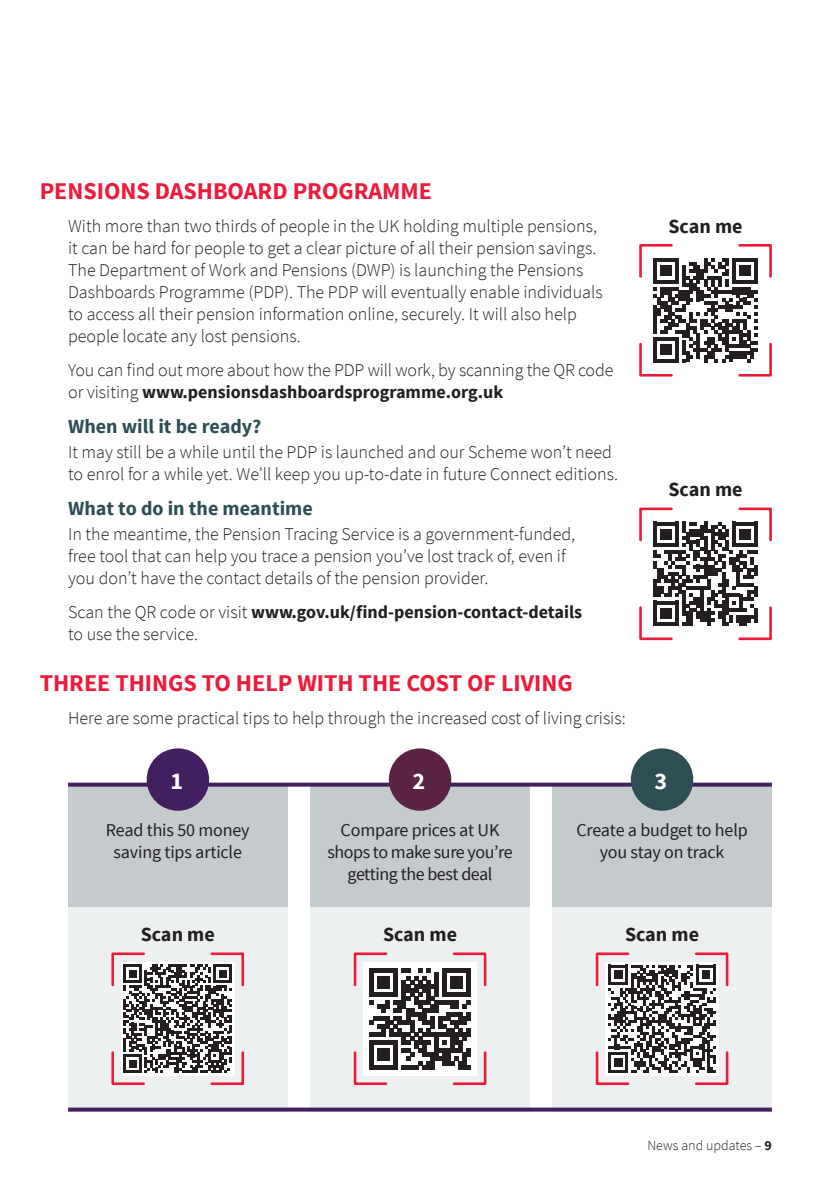
<style>
.page{position:relative;width:840px;height:1191px;background:#fff}
.page>*{position:absolute;margin:0;border:0;box-sizing:border-box;transform-origin:0 0}
.SG_Red_Heading_2{font:700 24px "Source Sans Pro";color:#ed1a3a}
.SG_Red_Heading_2-2{font:700 24px "Source Sans Pro";color:#fff}
.SG_Heading_3{font:700 20px "Source Sans Pro";color:#2e4e53}
.SG_Body_Copy_9pt{font:700 20px "Source Sans Pro";color:#231f20}
.SG_Body_Copy_9pt-2{font:300 18px/22px "Source Sans Pro";color:#231f20}
.SG_Body_Copy_9pt-3{font:18px/22px "Source Sans Pro";letter-spacing:-.01em;color:#231f20;text-align:center}
.SG_Body_Copy_9pt-4{font:700 18px/22px "Source Sans Pro";color:#231f20}
.t1{font:300 14px "Source Sans Pro";color:#231f20}
.s1{font-weight:700}
.s2{font-weight:300}
</style>
<div class="page">
<div style="left:68px;top:782px;width:219px;height:125px;background:#c5cacd"></div>
<div style="left:68px;top:907px;width:219px;height:204px;background:#edf0f0"></div>
<div style="left:310px;top:782px;width:219px;height:125px;background:#c5cacd"></div>
<div style="left:310px;top:907px;width:219px;height:204px;background:#edf0f0"></div>
<div style="left:552px;top:782px;width:219px;height:125px;background:#c5cacd"></div>
<div style="left:552px;top:907px;width:219px;height:204px;background:#edf0f0"></div>
<svg style="left:68px;top:782px;width:703px;height:4px;background:#604479"></svg>
<svg style="left:68px;top:1107px;width:703px;height:4px;background:#5b3e75"></svg>
<div style="left:147px;top:748px;width:62px;height:62px;background:#422060;border-radius:50%"></div>
<div style="left:388px;top:748px;width:63px;height:62px;background:#5a2344;border-radius:50%"></div>
<div style="left:630px;top:748px;width:63px;height:62px;background:#2e4e53;border-radius:50%"></div>
<svg style="left:111px;top:952px;width:134px;height:133px"></svg>
<svg style="left:639px;top:244px;width:133px;height:133px"></svg>
<svg style="left:639px;top:507px;width:133px;height:134px"></svg>
<svg style="left:353px;top:952px;width:134px;height:133px"></svg>
<svg style="left:595px;top:952px;width:134px;height:133px"></svg>
<p class="SG_Red_Heading_2" style="left:40px;top:176px;width:393px">PENSIONS DASHBOARD PROGRAMME</p>
<p class="SG_Body_Copy_9pt-2" style="left:68px;top:215px;width:536px">With more than two thirds of people in the UK holding multiple pensions, it can be hard for people to get a clear picture of all their pension savings.<br>The Department of Work and Pensions (DWP) is launching the Pensions Dashboards Programme (PDP). The PDP will eventually enable individuals to access all their pension information online, securely. It will also help people locate any lost pensions.</p>
<p class="SG_Body_Copy_9pt-2" style="left:68px;top:359px;width:546px">You can find out more about how the PDP will work, by scanning the QR code or visiting <span class="s1">www.pensionsdashboardsprogramme.org.uk</span></p>
<p class="SG_Heading_3" style="left:68px;top:414px;width:195px">When will it be ready?</p>
<p class="SG_Body_Copy_9pt-2" style="left:68px;top:441px;width:551px">It may still be a while until the PDP is launched and our Scheme won’t need to enrol for a while yet. We’ll keep you up-to-date in future Connect editions.</p>
<p class="SG_Heading_3" style="left:68px;top:496px;width:246px">What to do in the meantime</p>
<p class="SG_Body_Copy_9pt-2" style="left:68px;top:523px;width:508px">In the meantime, the Pension Tracing Service is a government-funded, free tool that can help you trace a pension you’ve lost track of, even if you don’t have the contact details of the pension provider.</p>
<p class="SG_Body_Copy_9pt-4" style="left:68px;top:601px;width:515px"><span class="s2">Scan the QR code or visit</span> www.gov.uk/find-pension-contact-details <span class="s2">to use the service.</span></p>
<p class="SG_Red_Heading_2" style="left:40px;top:668px;width:534px">THREE THINGS TO HELP WITH THE COST OF LIVING</p>
<p class="SG_Body_Copy_9pt-2" style="left:68px;top:707px;width:558px">Here are some practical tips to help through the increased cost of living crisis:</p>
<p class="SG_Body_Copy_9pt" style="left:668px;top:213px;width:76px">Scan me</p>
<p class="SG_Body_Copy_9pt" style="left:668px;top:476px;width:76px">Scan me</p>
<p class="SG_Red_Heading_2-2" style="left:170px;top:765px;width:14px">1</p>
<p class="SG_Red_Heading_2-2" style="left:412px;top:765px;width:14px">2</p>
<p class="SG_Red_Heading_2-2" style="left:654px;top:765px;width:14px">3</p>
<p class="SG_Body_Copy_9pt-3" style="left:106px;top:819px;width:145px">Read this 50 money saving tips article</p>
<p class="SG_Body_Copy_9pt-3" style="left:327px;top:819px;width:187px">Compare prices at UK shops to make sure you’re getting the best deal</p>
<p class="SG_Body_Copy_9pt-3" style="left:576px;top:819px;width:173px">Create a budget to help you stay on track</p>
<p class="SG_Body_Copy_9pt" style="left:141px;top:921px;width:76px">Scan me</p>
<p class="SG_Body_Copy_9pt" style="left:383px;top:921px;width:76px">Scan me</p>
<p class="SG_Body_Copy_9pt" style="left:624px;top:921px;width:76px">Scan me</p>
<p class="t1" style="left:647px;top:1137px;width:126px">News and updates – <span class="s1">9</span></p>
</div>
